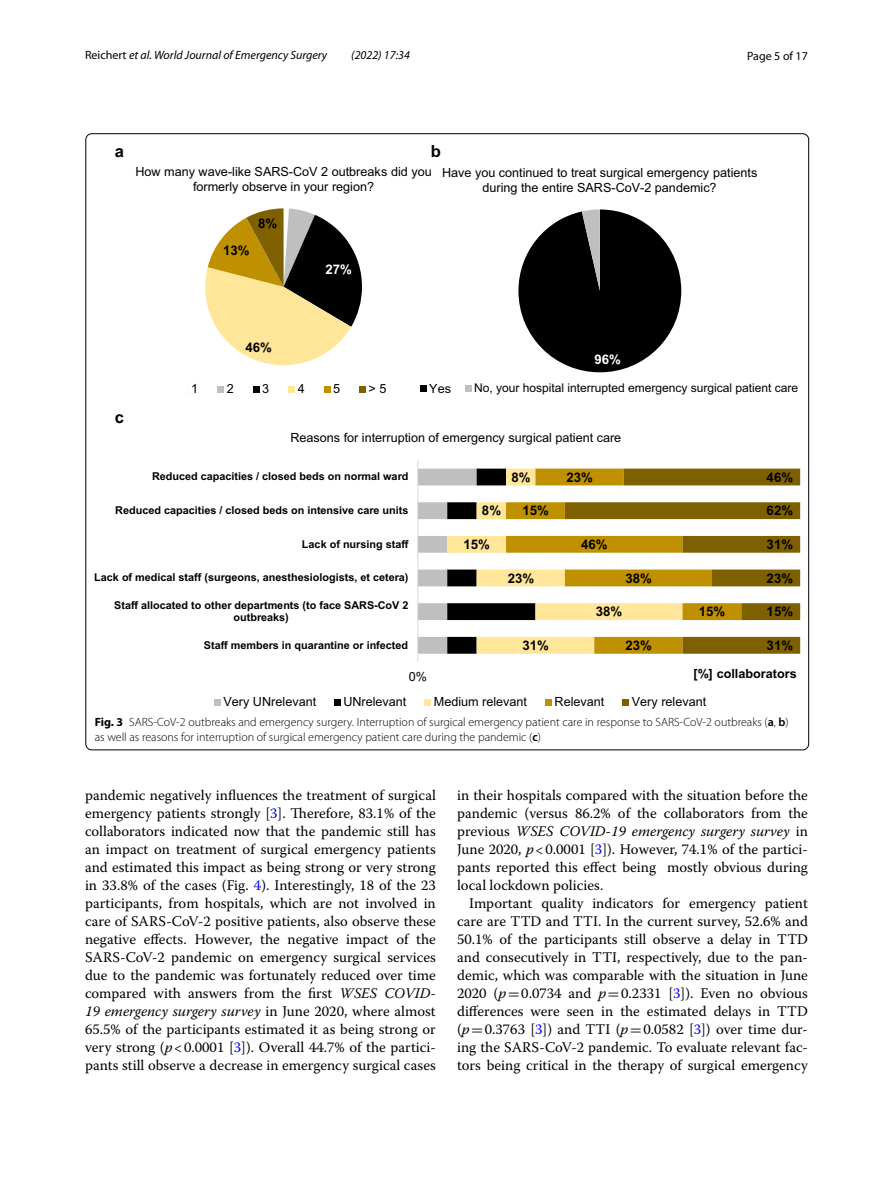
<style>
.page{position:relative;width:893px;height:1187px;background:#fff}
.page>*{position:absolute;margin:0;border:0;box-sizing:border-box;transform-origin:0 0}
.t1{font:16.65px "Arial Bold MT3";color:#000}
.t2{font:14.7px/18px "Warnock Pro";color:#000;text-align:justify}
.t3{font:13.2px "Arial Bold MT3";color:#000}
.t4{font:13.2px "Arial Bold MT3";color:#fff}
.t5{font:12.6px/14.5px "Arial MT3";color:#000;text-align:center}
.t6{font:12.6px "Arial Bold MT3";color:#000}
.t7{font:300 12px/15px "Myriad Pro";color:#000}
.t8{font:italic 12px "Myriad Pro";color:#000}
.t9{font:12px "Arial MT3";color:#000}
.t10{font:12px "Myriad Pro";color:#000}
.t11{font:10.8px/12.5px "Arial Bold MT3";color:#000;text-align:center}
.s1{font-style:normal}
.s2{font-weight:700}
.s3{font-weight:600}
.s4{color:#00f}
.s5{font-style:italic}
.s6{font-family:"MTSY"}
</style>
<div class="page">
<svg style="left:418px;top:468px;width:29px;height:185px"></svg>
<svg style="left:447px;top:468px;width:59px;height:185px"></svg>
<svg style="left:506px;top:468px;width:59px;height:185px"></svg>
<svg style="left:565px;top:468px;width:235px;height:185px"></svg>
<hr style="left:417px;top:460px;width:1px;height:202px;background:#d9d9d9">
<div style="left:754px;top:641px;width:6px;height:7px;background:#7f6000"></div>
<svg style="left:754px;top:608px;width:6px;height:6px"></svg>
<div style="left:754px;top:574px;width:6px;height:7px;background:#7f6000"></div>
<div style="left:754px;top:540px;width:6px;height:7px;background:#7f6000"></div>
<svg style="left:754px;top:507px;width:6px;height:6px"></svg>
<div style="left:754px;top:473px;width:6px;height:7px;background:#7f6000"></div>
<div style="left:214px;top:699px;width:7px;height:6px;background:#bfbfbf"></div>
<div style="left:334px;top:699px;width:7px;height:6px;background:#000"></div>
<svg style="left:425px;top:699px;width:6px;height:6px"></svg>
<svg style="left:546px;top:699px;width:6px;height:6px"></svg>
<svg style="left:623px;top:699px;width:6px;height:6px"></svg>
<svg style="left:205px;top:208px;width:157px;height:157px"></svg>
<div style="left:254px;top:214px;width:27px;height:18px;background:#7f6000"></div>
<svg style="left:218px;top:386px;width:6px;height:6px"></svg>
<div style="left:253px;top:386px;width:7px;height:6px;background:#000"></div>
<svg style="left:289px;top:386px;width:6px;height:6px"></svg>
<svg style="left:324px;top:386px;width:6px;height:6px"></svg>
<svg style="left:360px;top:386px;width:6px;height:6px"></svg>
<svg style="left:518px;top:209px;width:163px;height:163px"></svg>
<div style="left:420px;top:385px;width:6px;height:7px;background:#000"></div>
<div style="left:465px;top:385px;width:6px;height:7px;background:#bfbfbf"></div>
<p class="t8" style="left:85px;top:48px;width:244px"><span class="s1">Reichert</span> et al. World Journal of Emergency Surgery</p>
<p class="t8" style="left:351px;top:48px;width:60px">(2022) 17:34</p>
<p class="t10" style="left:747px;top:48px;width:62px">Page 5 of 17</p>
<p class="t1" style="left:115px;top:140px;width:11px">a</p>
<p class="t1" style="left:431px;top:140px;width:12px">b</p>
<p class="t5" style="left:135px;top:164px;width:298px">How many wave-like SARS-CoV 2 outbreaks did you formerly observe in your region?</p>
<p class="t3" style="left:223px;top:241px;width:28px">13%</p>
<p class="t3" style="left:258px;top:214px;width:21px">8%</p>
<p class="t4" style="left:325px;top:260px;width:28px">27%</p>
<p class="t5" style="left:442px;top:165px;width:317px">Have you continued to treat surgical emergency patients during the entire SARS-CoV-2 pandemic?</p>
<p class="t3" style="left:245px;top:338px;width:28px">46%</p>
<p class="t4" style="left:594px;top:351px;width:28px">96%</p>
<p class="t1" style="left:115px;top:405px;width:11px">c</p>
<p class="t5" style="left:191px;top:381px;width:9px">1</p>
<p class="t5" style="left:227px;top:381px;width:9px">2</p>
<p class="t5" style="left:262px;top:381px;width:9px">3</p>
<p class="t5" style="left:298px;top:381px;width:9px">4</p>
<p class="t5" style="left:333px;top:381px;width:9px">5</p>
<p class="t5" style="left:369px;top:381px;width:19px">&gt; 5</p>
<p class="t5" style="left:429px;top:381px;width:23px">Yes</p>
<p class="t9" style="left:474px;top:380px;width:326px">No, your hospital interrupted emergency surgical patient care</p>
<p class="t5" style="left:290px;top:431px;width:332px">Reasons for interruption of emergency surgical patient care</p>
<p class="t11" style="left:152px;top:470px;width:258px">Reduced capacities / closed beds on normal ward</p>
<p class="t3" style="left:511px;top:468px;width:21px">8%</p>
<p class="t3" style="left:566px;top:468px;width:28px">23%</p>
<p class="t3" style="left:767px;top:468px;width:28px">46%</p>
<p class="t11" style="left:115px;top:504px;width:295px">Reduced capacities / closed beds on intensive care units</p>
<p class="t3" style="left:482px;top:502px;width:21px">8%</p>
<p class="t3" style="left:522px;top:502px;width:28px">15%</p>
<p class="t3" style="left:767px;top:502px;width:28px">62%</p>
<p class="t11" style="left:302px;top:538px;width:108px">Lack of nursing staff</p>
<p class="t3" style="left:464px;top:535px;width:28px">15%</p>
<p class="t3" style="left:581px;top:535px;width:28px">46%</p>
<p class="t3" style="left:767px;top:535px;width:28px">31%</p>
<p class="t11" style="left:94px;top:571px;width:316px">Lack of medical staff (surgeons, anesthesiologists, et cetera)</p>
<p class="t3" style="left:508px;top:569px;width:28px">23%</p>
<p class="t3" style="left:625px;top:569px;width:28px">38%</p>
<p class="t3" style="left:767px;top:569px;width:28px">23%</p>
<p class="t11" style="left:114px;top:599px;width:296px">Staff allocated to other departments (to face SARS-CoV 2 outbreaks)</p>
<p class="t3" style="left:596px;top:603px;width:28px">38%</p>
<p class="t3" style="left:699px;top:603px;width:28px">15%</p>
<p class="t3" style="left:767px;top:603px;width:28px">15%</p>
<p class="t11" style="left:204px;top:639px;width:206px">Staff members in quarantine or infected</p>
<p class="t3" style="left:522px;top:636px;width:28px">31%</p>
<p class="t3" style="left:625px;top:636px;width:28px">23%</p>
<p class="t3" style="left:767px;top:636px;width:28px">31%</p>
<p class="t6" style="left:693px;top:665px;width:105px">[%] collaborators</p>
<p class="t7" style="left:95px;top:714px;width:695px"><span class="s2">Fig. 3</span> SARS-CoV-2 outbreaks and emergency surgery. Interruption of surgical emergency patient care in response to SARS-CoV-2 outbreaks (<span class="s3">a</span>, <span class="s3">b</span>) as well as reasons for interruption of surgical emergency patient care during the pandemic (<span class="s3">c</span>)</p>
<p class="t5" style="left:409px;top:669px;width:20px">0%</p>
<p class="t5" style="left:223px;top:694px;width:94px">Very UNrelevant</p>
<p class="t5" style="left:343px;top:694px;width:64px">UNrelevant</p>
<p class="t5" style="left:434px;top:694px;width:95px">Medium relevant</p>
<p class="t5" style="left:555px;top:694px;width:51px">Relevant</p>
<p class="t5" style="left:632px;top:694px;width:76px">Very relevant</p>
<p class="t2" style="left:85px;top:785px;width:352px">pandemic negatively influences the treatment of surgical emergency patients strongly [<span class="s4">3</span>]. Therefore, 83.1% of the collaborators indicated now that the pandemic still has an impact on treatment of surgical emergency patients and estimated this impact as being strong or very strong in 33.8% of the cases (Fig. <span class="s4">4</span>). Interestingly, 18 of the 23 participants, from hospitals, which are not involved in care of SARS-CoV-2 positive patients, also observe these negative effects. However, the negative impact of the SARS-CoV-2 pandemic on emergency surgical services due to the pandemic was fortunately reduced over time compared with answers from the first <span class="s5">WSES COVID-19 emergency surgery survey</span> in June 2020, where almost 65.5% of the participants estimated it as being strong or very strong (<span class="s5">p</span>&lt;0.0001 [<span class="s4">3</span>]). Overall 44.7% of the partici&shy;pants still observe a decrease in emergency surgical cases</p>
<p class="t2" style="left:457px;top:785px;width:352px">in their hospitals compared with the situation before the pandemic (versus 86.2% of the collaborators from the previous <span class="s5">WSES COVID-19 emergency surgery survey</span> in June 2020, <span class="s5">p</span>&lt;0.0001 [<span class="s4">3</span>]). However, 74.1% of the partici&shy;pants reported this effect being mostly obvious during local lockdown policies.</p>
<p class="t2" style="left:457px;top:893px;width:352px;text-indent:12px">Important quality indicators for emergency patient care are TTD and TTI. In the current survey, 52.6% and 50.1% of the participants still observe a delay in TTD and consecutively in TTI, respectively, due to the pan&shy;demic, which was comparable with the situation in June 2020 (<span class="s5">p</span><span class="s6">=</span>0.0734 and <span class="s5">p</span><span class="s6">=</span>0.2331 [<span class="s4">3</span>]). Even no obvious differences were seen in the estimated delays in TTD (<span class="s5">p</span><span class="s6">=</span>0.3763 [<span class="s4">3</span>]) and TTI (<span class="s5">p</span><span class="s6">=</span>0.0582 [<span class="s4">3</span>]) over time dur&shy;ing the SARS-CoV-2 pandemic. To evaluate relevant fac&shy;tors being critical in the therapy of surgical emergency</p>
</div>
